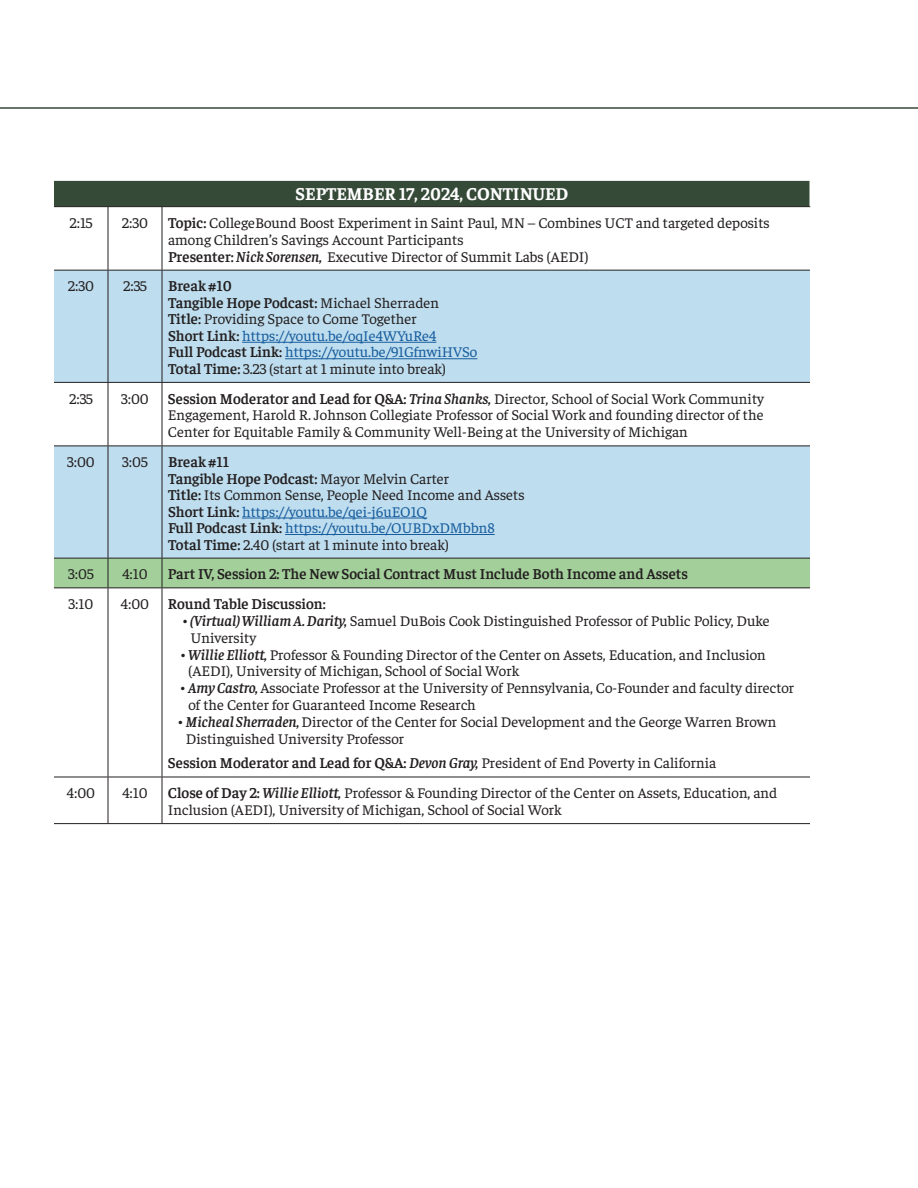
<style>
.page{position:relative;width:918px;height:1188px;background:#fff}
.page>*{position:absolute;margin:0;border:0;box-sizing:border-box;transform-origin:0 0}
.t1{font:700 18px "Faustina";color:#fff}
.t2{font:15px/16.5px "Faustina";color:#231f20}
.t3{font:600 15px "Faustina";color:#231f20}
.s1{font-weight:600}
.s2{font-weight:600;font-style:italic}
.s3{color:#175d9e}
</style>
<div class="page">
<hr style="left:0;top:107px;width:918px;height:2px;background:#364a38">
<div style="left:54px;top:180px;width:756px;height:27px;background:#364a38"></div>
<svg style="left:54px;top:207px;width:756px;height:616px"></svg>
<svg style="left:54px;top:271px;width:756px;height:287px;fill:#beddee"></svg>
<hr style="left:54px;top:206px;width:54px;height:1px;background:#231f20">
<hr style="left:108px;top:206px;width:54px;height:1px;background:#231f20">
<hr style="left:108px;top:207px;width:1px;height:63px;background:#231f20">
<hr style="left:162px;top:206px;width:648px;height:1px;background:#231f20">
<hr style="left:162px;top:207px;width:1px;height:63px;background:#231f20">
<hr style="left:54px;top:270px;width:54px;height:1px;background:#231f20">
<hr style="left:108px;top:270px;width:54px;height:1px;background:#231f20">
<hr style="left:108px;top:271px;width:1px;height:111px;background:#231f20">
<hr style="left:162px;top:270px;width:648px;height:1px;background:#231f20">
<hr style="left:162px;top:271px;width:1px;height:111px;background:#231f20">
<hr style="left:54px;top:382px;width:54px;height:1px;background:#231f20">
<hr style="left:108px;top:382px;width:54px;height:1px;background:#231f20">
<hr style="left:108px;top:383px;width:1px;height:63px;background:#231f20">
<hr style="left:162px;top:382px;width:648px;height:1px;background:#231f20">
<hr style="left:162px;top:383px;width:1px;height:63px;background:#231f20">
<hr style="left:54px;top:446px;width:54px;height:1px;background:#231f20">
<hr style="left:108px;top:446px;width:54px;height:1px;background:#231f20">
<hr style="left:108px;top:446px;width:1px;height:112px;background:#231f20">
<hr style="left:162px;top:446px;width:648px;height:1px;background:#231f20">
<hr style="left:162px;top:446px;width:1px;height:112px;background:#231f20">
<div style="left:54px;top:558px;width:756px;height:29px;background:#a3cf9a"></div>
<hr style="left:54px;top:587px;width:54px;height:1px;background:#231f20">
<hr style="left:108px;top:587px;width:54px;height:1px;background:#231f20">
<hr style="left:108px;top:588px;width:1px;height:189px;background:#231f20">
<hr style="left:162px;top:587px;width:648px;height:1px;background:#231f20">
<hr style="left:162px;top:588px;width:1px;height:189px;background:#231f20">
<hr style="left:54px;top:777px;width:54px;height:1px;background:#231f20">
<hr style="left:108px;top:777px;width:54px;height:1px;background:#231f20">
<hr style="left:108px;top:777px;width:1px;height:46px;background:#231f20">
<hr style="left:162px;top:777px;width:648px;height:1px;background:#231f20">
<hr style="left:162px;top:777px;width:1px;height:46px;background:#231f20">
<hr style="left:54px;top:823px;width:54px;height:1px;background:#231f20">
<hr style="left:108px;top:823px;width:54px;height:1px;background:#231f20">
<hr style="left:162px;top:823px;width:648px;height:1px;background:#231f20">
<hr style="left:54px;top:180px;width:54px;height:1px;background:#fff">
<hr style="left:108px;top:180px;width:54px;height:1px;background:#fff">
<hr style="left:162px;top:180px;width:648px;height:1px;background:#fff">
<hr style="left:242px;top:342px;width:194px;height:1px;background:#175d9e">
<hr style="left:285px;top:358px;width:192px;height:1px;background:#175d9e">
<hr style="left:242px;top:518px;width:185px;height:1px;background:#175d9e">
<hr style="left:285px;top:534px;width:210px;height:1px;background:#175d9e">
<p class="t1" style="left:296px;top:182px;width:274px">SEPTEMBER 17, 2024, CONTINUED</p>
<p class="t2" style="left:69px;top:213px;width:25px">2:15</p>
<p class="t2" style="left:122px;top:213px;width:28px">2:30</p>
<p class="t2" style="left:168px;top:213px;width:603px"><span class="s1">Topic:</span> CollegeBound Boost Experiment in Saint Paul, MN – Combines UCT and targeted deposits among Children’s Savings Account Participants<br><span class="s1">Presenter:</span> <span class="s2">Nick Sorensen,</span> Executive Director of Summit Labs (AEDI)</p>
<p class="t2" style="left:68px;top:277px;width:28px">2:30</p>
<p class="t2" style="left:123px;top:277px;width:25px">2:35</p>
<p class="t2" style="left:168px;top:277px;width:311px"><span class="s1">Break #10<br>Tangible Hope Podcast:</span> Michael Sherraden<br><span class="s1">Title:</span> Providing Space to Come Together<br><span class="s1">Short Link:</span> <span class="s3">https://youtu.be/oqIe4WYuRe4<br></span><span class="s1">Full Podcast Link:</span> <span class="s3">https://youtu.be/91GfnwiHVSo </span><span class="s1">Total Time:</span> 3.23 (start at 1 minute into break)</p>
<p class="t2" style="left:69px;top:389px;width:25px">2:35</p>
<p class="t2" style="left:121px;top:389px;width:29px">3:00</p>
<p class="t2" style="left:168px;top:389px;width:598px;text-align:justify"><span class="s1">Session Moderator and Lead for Q&amp;A:</span> <span class="s2">Trina Shanks,</span> Director, School of Social Work Community Engagement, Harold R. Johnson Collegiate Professor of Social Work and founding director of the Center for Equitable Family &amp; Community Well-Being at the University of Michigan</p>
<p class="t2" style="left:67px;top:453px;width:29px">3:00</p>
<p class="t2" style="left:122px;top:453px;width:27px">3:05</p>
<p class="t2" style="left:168px;top:453px;width:358px"><span class="s1">Break #11<br>Tangible Hope Podcast:</span> Mayor Melvin Carter<br><span class="s1">Title:</span> Its Common Sense, People Need Income and Assets <span class="s1">Short Link:</span> <span class="s3">https://youtu.be/qei-j6uEO1Q<br></span><span class="s1">Full Podcast Link:</span> <span class="s3">https://youtu.be/OUBDxDMbbn8<br></span><span class="s1">Total Time:</span> 2.40 (start at 1 minute into break)</p>
<p class="t2" style="left:68px;top:565px;width:27px">3:05</p>
<p class="t2" style="left:122px;top:565px;width:27px">4:10</p>
<p class="t3" style="left:168px;top:564px;width:522px">Part IV, Session 2: The New Social Contract Must Include Both Income and Assets</p>
<p class="t2" style="left:69px;top:595px;width:26px">3:10</p>
<p class="t2" style="left:121px;top:595px;width:30px">4:00</p>
<p class="t3" style="left:168px;top:594px;width:159px">Round Table Discussion:</p>
<p class="t2" style="left:191px;top:611px;width:580px;text-indent:-9px"><span class="s2">• (Virtual) William A. Darity,</span> Samuel DuBois Cook Distinguished Professor of Public Policy, Duke<br>University</p>
<p class="t2" style="left:189px;top:645px;width:579px;text-indent:-9px"><span class="s2">• Willie Elliott,</span> Professor &amp; Founding Director of the Center on Assets, Education, and Inclusion (AEDI), University of Michigan, School of Social Work</p>
<p class="t2" style="left:188px;top:679px;width:607px;text-indent:-9px"><span class="s2">• Amy Castro,</span> Associate Professor at the University of Pennsylvania, Co-Founder and faculty director of the Center for Guaranteed Income Research</p>
<p class="t2" style="left:186px;top:713px;width:592px;text-indent:-9px"><span class="s2">• Micheal Sherraden,</span> Director of the Center for Social Development and the George Warren Brown<br>Distinguished University Professor</p>
<p class="t2" style="left:168px;top:754px;width:550px"><span class="s1">Session Moderator and Lead for Q&amp;A:</span> <span class="s2">Devon Gray,</span> President of End Poverty in California</p>
<p class="t2" style="left:67px;top:784px;width:30px">4:00</p>
<p class="t2" style="left:122px;top:784px;width:27px">4:10</p>
<p class="t2" style="left:168px;top:784px;width:611px"><span class="s1">Close of Day 2:</span> <span class="s2">Willie Elliott,</span> Professor &amp; Founding Director of the Center on Assets, Education, and<br>Inclusion (AEDI), University of Michigan, School of Social Work</p>
</div>
